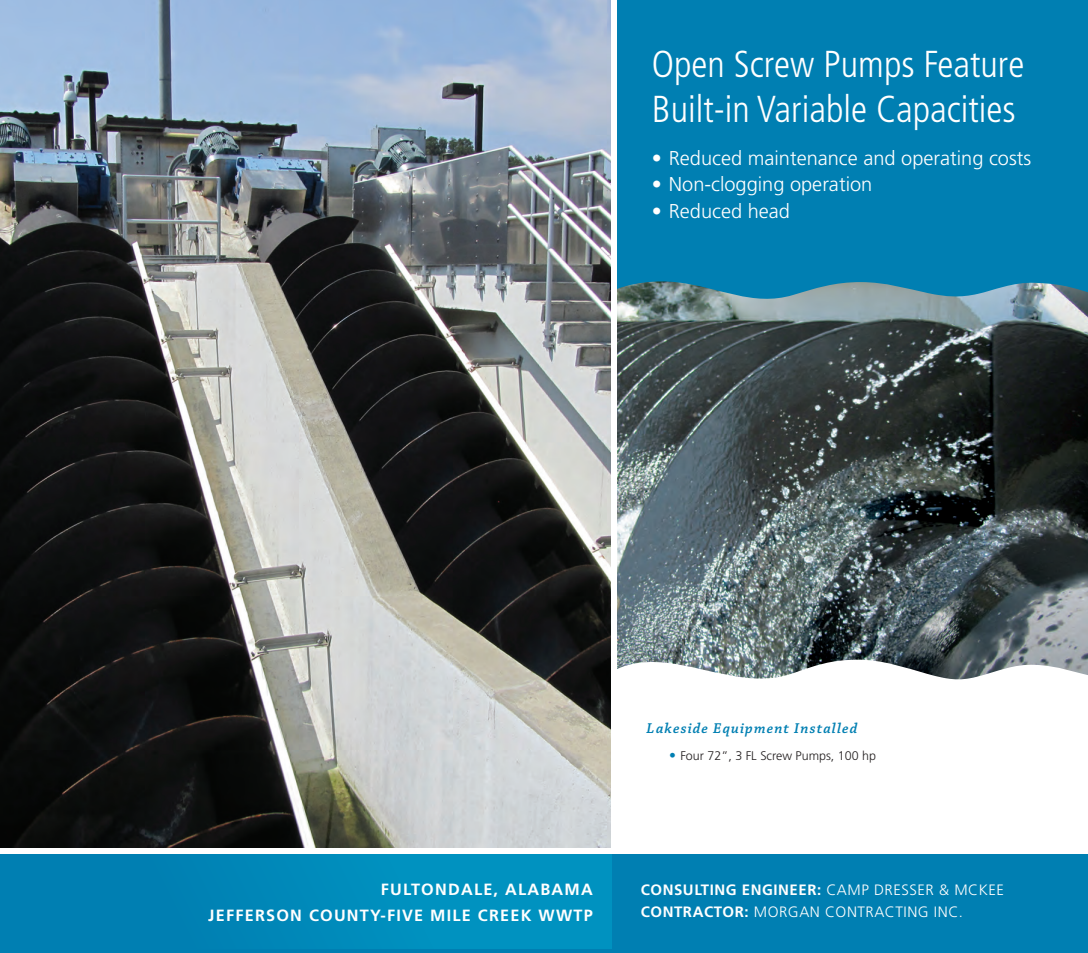
<style>
.page{position:relative;width:1088px;height:953px;background:#fff}
.page>*{position:absolute;margin:0;border:0;box-sizing:border-box;transform-origin:0 0}
.t1{font:300 condensed 37.5px/45px "Frutiger LT Std";color:#fff}
.t2{font:300 20px "Frutiger LT Std";color:#fff}
.t3{font:700 16.25px/25.1px "Frutiger LT Std";letter-spacing:.075em;color:#fff;text-align:right}
.t4{font:300 15px/22.5px "Frutiger LT Std";letter-spacing:.035em;color:#fff}
.t5{font:italic 600 15px "Chaparral Pro";letter-spacing:.075em;color:#007fb2}
.t6{font:300 12.5px "Frutiger LT Std";color:#231f20}
.s1{font-size:13.75px;color:#007fb2}
.s2{font-weight:700}
</style>
<div class="page">
<div style="left:613px;top:0;width:475px;height:471px;background:#007fb2"></div>
<div style="left:0;top:853px;width:1088px;height:99px;background:#007fb2"></div>
<div style="left:1px;top:853px;width:610px;height:96px;background:#008aba"></div>
<img style="left:617px;top:281px;width:471px;height:399px">
<img style="left:0;top:0;width:611px;height:848px">
<div style="left:611px;top:0;width:6px;height:848px;background:#fff"></div>
<h1 class="t1" style="left:652px;top:42px;width:374px">Open Screw Pumps Feature<br>Built-in Variable Capacities</h1>
<p class="t2" style="left:652px;top:147px;width:381px">• Reduced maintenance and operating costs</p>
<p class="t2" style="left:652px;top:173px;width:222px">• Non-clogging operation</p>
<p class="t2" style="left:652px;top:199px;width:140px">• Reduced head</p>
<p class="t3" style="left:208px;top:877px;width:386px">FULTONDALE, ALABAMA<br>JEFFERSON COUNTY-FIVE MILE CREEK WWTP</p>
<p class="t5" style="left:646px;top:719px;width:212px">Lakeside Equipment Installed</p>
<p class="t6" style="left:669px;top:748px;width:208px"><span class="s1">•</span> Four 72”, 3 FL Screw Pumps, 100 hp</p>
<p class="t4" style="left:641px;top:878px;width:365px"><span class="s2">CONSULTING ENGINEER:</span> CAMP DRESSER &amp; MCKEE<br><span class="s2">CONTRACTOR:</span> MORGAN CONTRACTING INC.</p>
</div>
